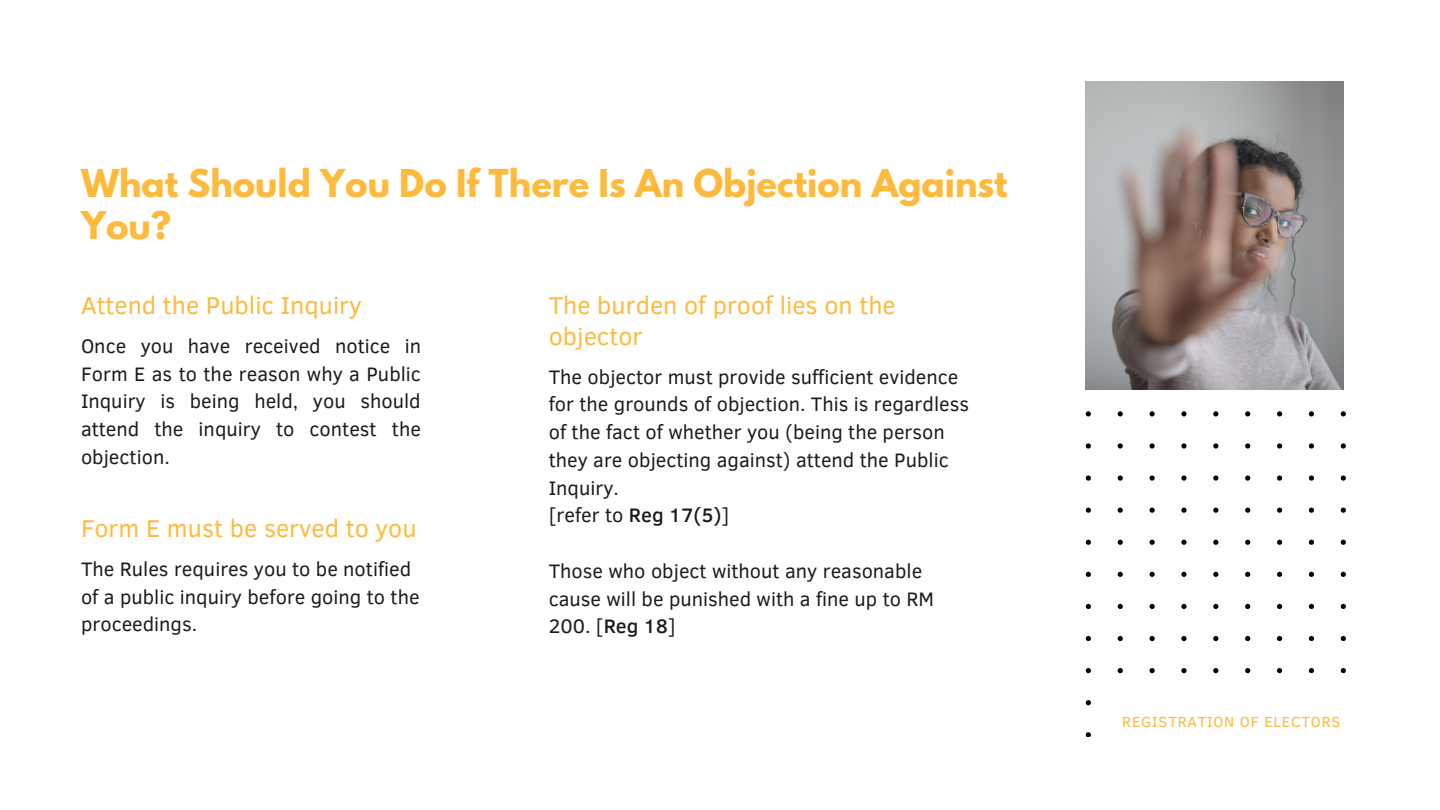
<style>
.page{position:relative;width:1440px;height:810px;background:#fff}
.page>*{position:absolute;margin:0;border:0;box-sizing:border-box;transform-origin:0 0}
.t1{font:700 34px/42px "League Spartan";color:#feba3d}
.t2{font:25px/31.1px "Clear Sans";color:#feba3d}
.t3{font:20px/27.8px "Clear Sans";color:#1b1b1b}
.t4{font:15px "Clear Sans";letter-spacing:.05em;color:#feba3d}
.s1{font-weight:500}
</style>
<div class="page">
<img style="left:1086px;top:81px;width:257px;height:308px">
<svg style="left:1086px;top:411px;width:101px;height:102px"></svg>
<svg style="left:1086px;top:540px;width:101px;height:101px"></svg>
<svg style="left:1086px;top:668px;width:101px;height:68px"></svg>
<svg style="left:1213px;top:411px;width:101px;height:102px"></svg>
<svg style="left:1213px;top:540px;width:101px;height:101px"></svg>
<svg style="left:1213px;top:668px;width:101px;height:6px"></svg>
<svg style="left:1341px;top:411px;width:5px;height:102px"></svg>
<svg style="left:1341px;top:540px;width:5px;height:101px"></svg>
<svg style="left:1341px;top:668px;width:5px;height:6px"></svg>
<div style="left:1108px;top:698px;width:250px;height:46px;background:#fff"></div>
<p class="t1" style="left:81px;top:166px;width:928px">What Should You Do If There Is An Objection Against<br>You?</p>
<p class="t2" style="left:81px;top:288px;width:282px">Attend the Public Inquiry</p>
<p class="t3" style="left:81px;top:331px;width:342px;text-align:justify">Once you have received notice in Form E as to the reason why a Public Inquiry is being held, you should attend the inquiry to contest the objection.</p>
<p class="t2" style="left:81px;top:511px;width:337px">Form E must be served to you</p>
<p class="t3" style="left:81px;top:554px;width:340px">The Rules requires you to be notified of a public inquiry before going to the proceedings.</p>
<p class="t2" style="left:549px;top:288px;width:348px">The burden of proof lies on the objector</p>
<p class="t3" style="left:549px;top:362px;width:422px">The objector must provide sufficient evidence for the grounds of objection. This is regardless of the fact of whether you (being the person they are objecting against) attend the Public Inquiry.</p>
<p class="t3" style="left:549px;top:500px;width:182px">[refer to <span class="s1">Reg 17(5)</span>]</p>
<p class="t3" style="left:549px;top:556px;width:387px">Those who object without any reasonable cause will be punished with a fine up to RM<br>200. [<span class="s1">Reg 18</span>]</p>
<p class="t4" style="left:1122px;top:711px;width:220px">REGISTRATION OF ELECTORS</p>
</div>
